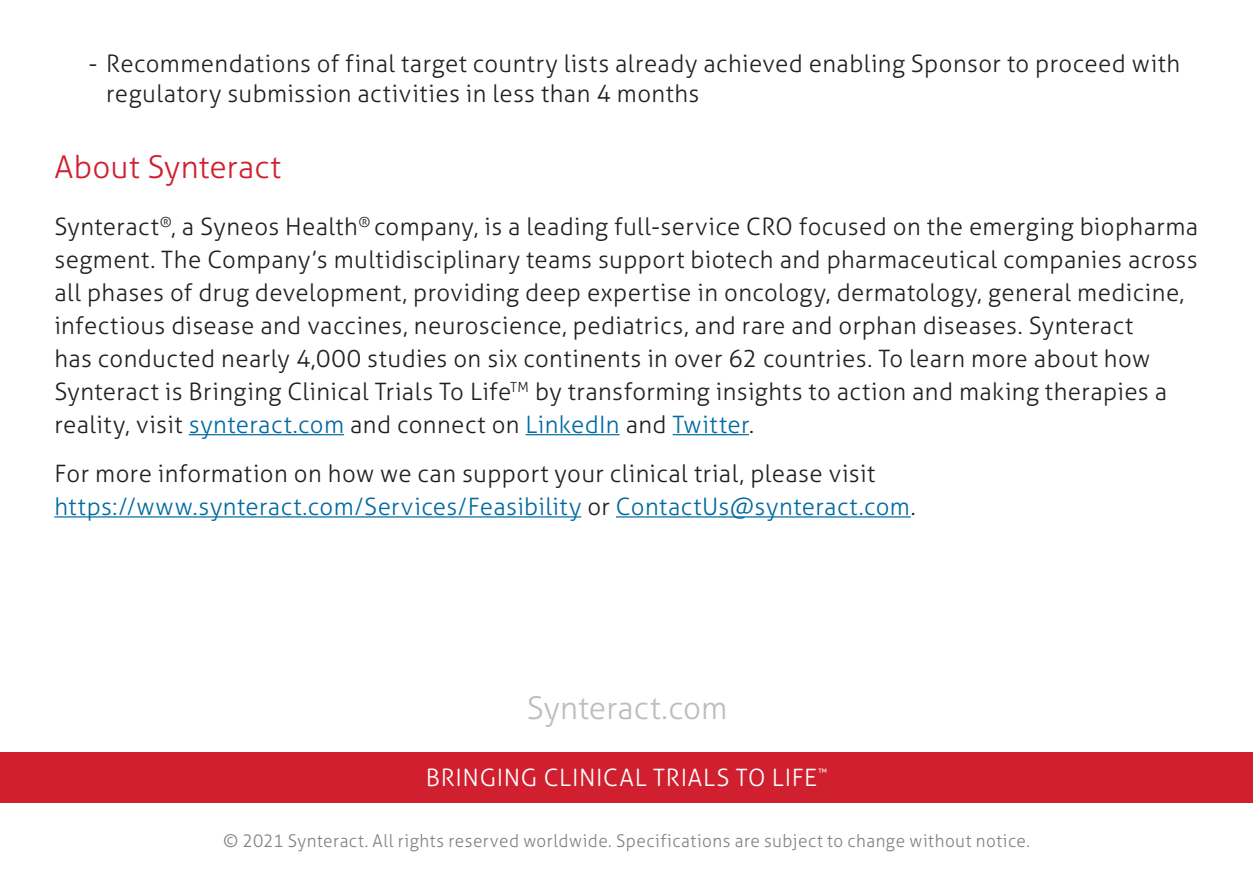
<style>
.page{position:relative;width:1253px;height:886px;background:#fff}
.page>*{position:absolute;margin:0;border:0;box-sizing:border-box;transform-origin:0 0}
.SYN_datasheet_-_data{font:300 31.5px "Aller";letter-spacing:.005em;color:#d0202f}
.t1{font:300 31.5px "Aller";letter-spacing:.005em;color:#bcbdc0}
.SYN_datasheet_-_body{font:300 24px/33px "Aller";letter-spacing:.015em;color:#231f20}
.SYN_datasheet_-_body-2{font:300 24px/33px "Aller";letter-spacing:.015em;color:#006aa1}
.t2{font:300 24px "Aller";letter-spacing:.025em;color:#fff}
.t3{font:300 17.7px "Aller";letter-spacing:.03em;color:#808285}
.t4{font:300 10.5px "Aller";color:#fff}
.s1{color:#006aa1}
.s2{color:#231f20}
</style>
<div class="page">
<div style="left:0;top:752px;width:1253px;height:50px;background:#d0202f"></div>
<hr style="left:189px;top:434px;width:155px;height:1px;background:#006aa1">
<hr style="left:526px;top:434px;width:94px;height:1px;background:#006aa1">
<hr style="left:673px;top:434px;width:76px;height:1px;background:#006aa1">
<hr style="left:54px;top:516px;width:527px;height:1px;background:#006aa1">
<hr style="left:616px;top:516px;width:295px;height:1px;background:#006aa1">
<p class="SYN_datasheet_-_body" style="left:106px;top:49px;width:1075px;line-height:30px;text-indent:-17px">- Recommendations of final target country lists already achieved enabling Sponsor to proceed with regulatory submission activities in less than 4 months</p>
<p class="SYN_datasheet_-_data" style="left:54px;top:147px;width:228px">About Synteract</p>
<p class="SYN_datasheet_-_body" style="left:54px;top:210px;width:1145px">Synteract<sup>®</sup>, a Syneos Health<sup>®</sup> company, is a leading full-service CRO focused on the emerging biopharma segment. The Company’s multidisciplinary teams support biotech and pharmaceutical companies across all phases of drug development, providing deep expertise in oncology, dermatology, general medicine, infectious disease and vaccines, neuroscience, pediatrics, and rare and orphan diseases. Synteract<br>has conducted nearly 4,000 studies on six continents in over 62 countries. To learn more about how Synteract is Bringing Clinical Trials To Life<sup>TM</sup> by transforming insights to action and making therapies a reality, visit <span class="s1">synteract.com</span> and connect on <span class="s1">LinkedIn</span> and <span class="s1">Twitter</span>.</p>
<p class="SYN_datasheet_-_body-2" style="left:54px;top:457px;width:863px"><span class="s2">For more information on how we can support your clinical trial, please visit </span>https://www.synteract.com/Services/Feasibility <span class="s2">or</span> ContactUs@synteract.com<span class="s2">.</span></p>
<h1 class="t1" style="left:527px;top:689px;width:202px">Synteract.com</h1>
<p class="t2" style="left:426px;top:763px;width:393px">BRINGING CLINICAL TRIALS TO LIFE</p>
<p class="t4" style="left:818px;top:766px;width:10px">™</p>
<p class="t3" style="left:223px;top:829px;width:808px">© 2021 Synteract. All rights reserved worldwide. Specifications are subject to change without notice.</p>
</div>
